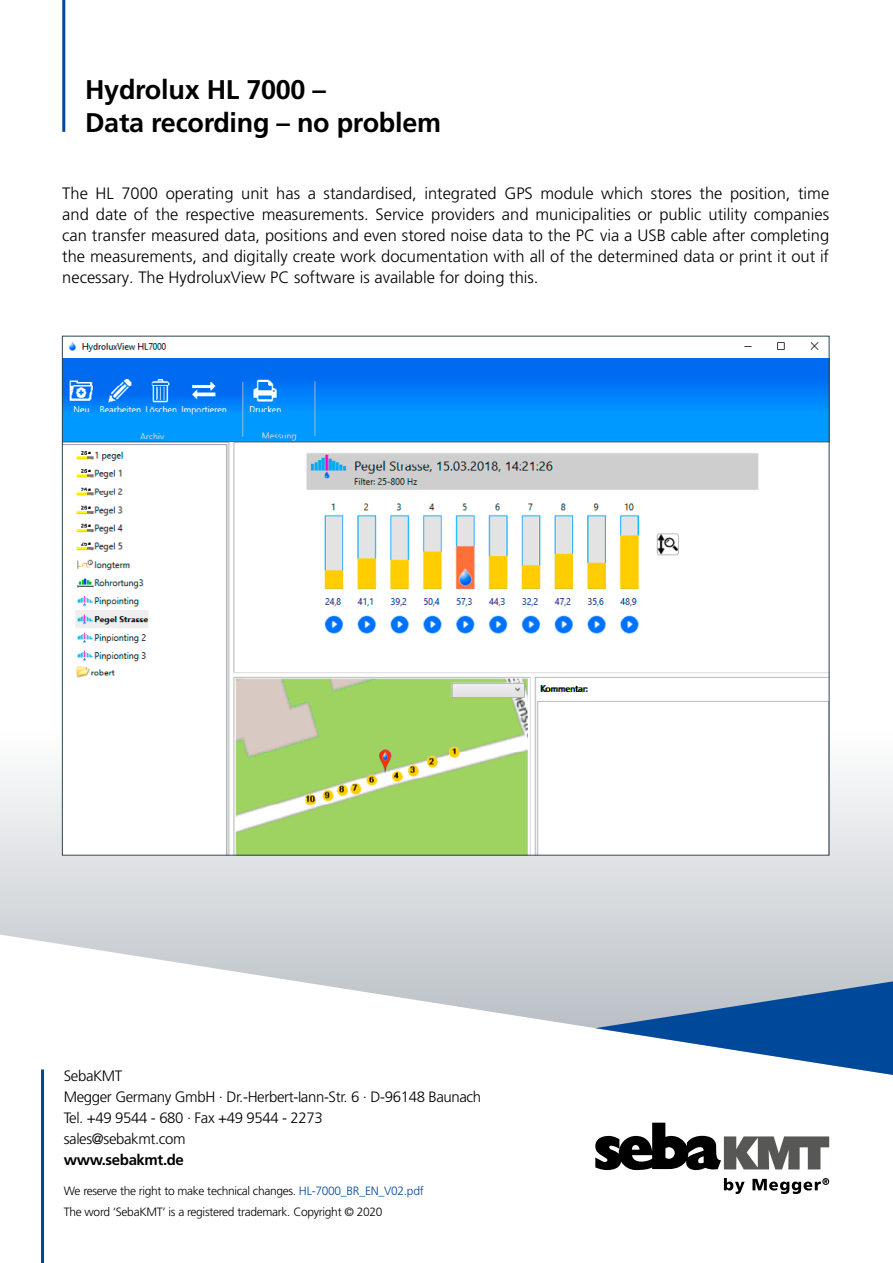
<style>
.page{position:relative;width:893px;height:1263px;background:#fff}
.page>*{position:absolute;margin:0;border:0;box-sizing:border-box;transform-origin:0 0}
.t1{font:700 27px/32.4px "Frutiger LT Pro";letter-spacing:-.01em;color:#000}
.t2{font:300 16.5px/21px "Frutiger LT Pro";color:#000;text-align:justify}
.t3{font:300 15px/21px "Frutiger LT Pro";letter-spacing:-.025em;color:#000}
.t4{font:700 15px "Frutiger LT Pro";letter-spacing:-.025em;color:#000}
.t5{font:300 12px/21px "Frutiger LT Pro";letter-spacing:-.025em;color:#000}
.s1{color:#00489a}
</style>
<div class="page">
<svg style="left:0;top:732px;width:893px;height:202px;background:#dadde0"></svg>
<svg style="left:0;top:934px;width:893px;height:256px"></svg>
<svg style="left:595px;top:981px;width:298px;height:94px"></svg>
<hr style="left:41px;top:1069px;width:3px;height:194px;background:#00489a">
<svg style="left:595px;top:1123px;width:234px;height:48px"></svg>
<svg style="left:724px;top:1178px;width:21px;height:16px"></svg>
<svg style="left:752px;top:1178px;width:77px;height:16px"></svg>
<img style="left:64px;top:341px;width:763px;height:512px">
<hr style="left:62px;top:0;width:3px;height:132px;background:#00489a">
<h1 class="t1" style="left:85px;top:74px;width:358px">Hydrolux HL 7000 –<br>Data recording – no problem</h1>
<p class="t2" style="left:62px;top:183px;width:768px">The HL 7000 operating unit has a standardised, integrated GPS module which stores the position, time and date of the respective measurements. Service providers and municipalities or public utility companies can transfer measured data, positions and even stored noise data to the PC via a USB cable after completing the measurements, and digitally create work documentation with all of the determined data or print it out if necessary. The HydroluxView PC software is available for doing this.</p>
<p class="t3" style="left:64px;top:1065px;width:419px">SebaKMT<br>Megger Germany GmbH · Dr.-Herbert-Iann-Str. 6 · D-96148 Baunach<br>Tel. +49 9544 - 680 · Fax +49 9544 - 2273<br>sales@sebakmt.com</p>
<p class="t4" style="left:64px;top:1150px;width:122px">www.sebakmt.de</p>
<p class="t5" style="left:64px;top:1180px;width:361px">We reserve the right to make technical changes. <span class="s1">HL-7000_BR_EN_V02.pdf<br></span>The word ‘SebaKMT’ is a registered trademark. Copyright © 2020</p>
</div>
